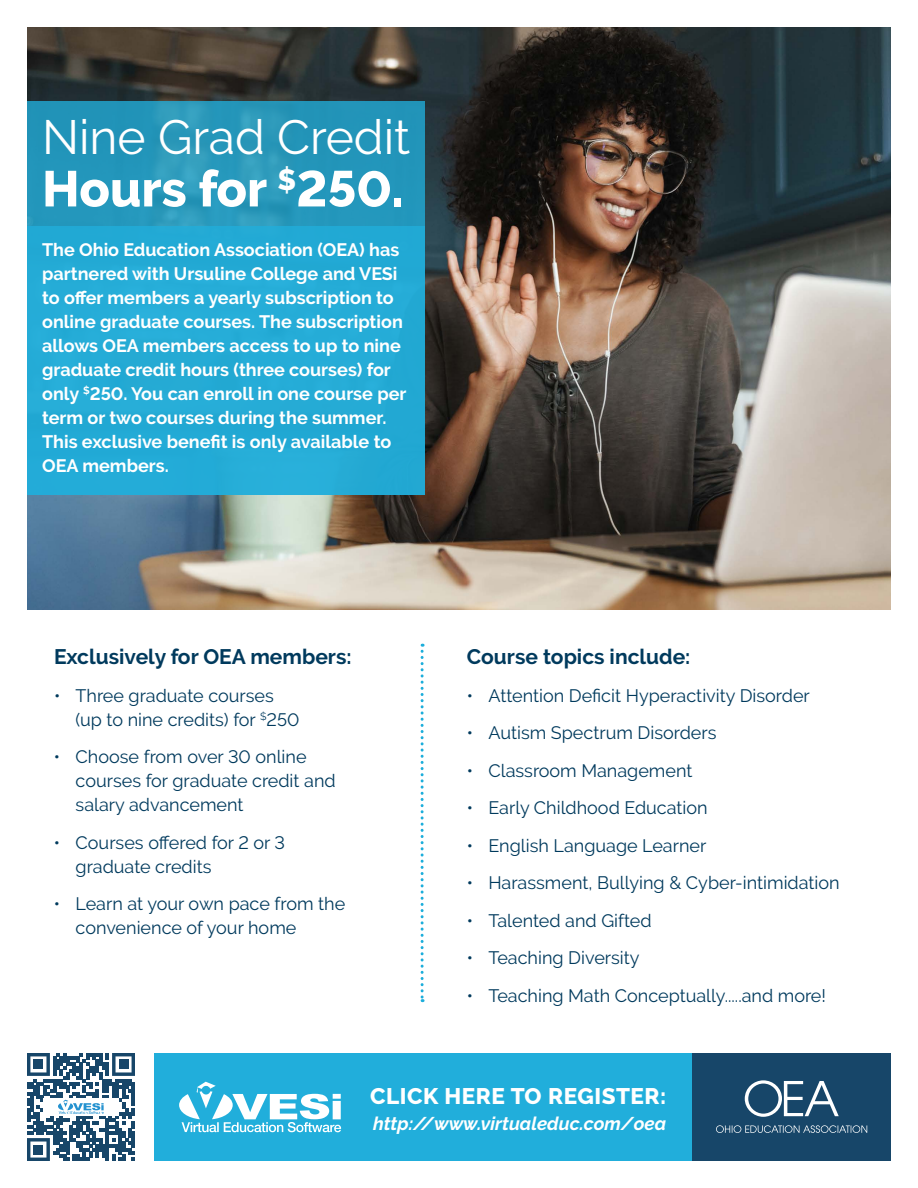
<style>
.page{position:relative;width:918px;height:1188px;background:#fff}
.page>*{position:absolute;margin:0;border:0;box-sizing:border-box;transform-origin:0 0}
.t1{font:800 50.25px "Raleway";color:#fff}
.t2{font:48px "Raleway";color:#fff}
.t3{font:800 22.5px "Raleway";letter-spacing:.025em;color:#fff}
.t4{font:700 21px "Raleway";color:#003a5d}
.t5{font:italic 700 18.45px "Raleway";color:#fff}
.t6{font:18px/24px "Raleway";color:#003a5d}
.t7{font:700 18px/24px "Raleway";color:#fff}
</style>
<div class="page">
<img style="left:27px;top:27px;width:864px;height:582px">
<svg style="left:27px;top:102px;width:397px;height:124px;background:#2596ba"></svg>
<div style="left:154px;top:1053px;width:541px;height:108px;background:#21aedb"></div>
<div style="left:692px;top:1053px;width:199px;height:108px;background:#174669"></div>
<svg style="left:745px;top:1080px;width:94px;height:37px"></svg>
<svg style="left:716px;top:1125px;width:151px;height:8px"></svg>
<svg style="left:179px;top:1082px;width:162px;height:50px"></svg>
<svg style="left:27px;top:1053px;width:108px;height:108px"></svg>
<svg style="left:421px;top:644px;width:3px;height:358px"></svg>
<div style="left:27px;top:226px;width:397px;height:269px;background:#21aedb"></div>
<h2 class="t2" style="left:42px;top:109px;width:370px">Nine Grad Credit</h2>
<h1 class="t1" style="left:42px;top:160px;width:363px">Hours for <sup>$</sup>250.</h1>
<p class="t7" style="left:42px;top:238px;width:366px">The Ohio Education Association (OEA) has partnered with Ursuline College and VESi to offer members a yearly subscription to online graduate courses. The subscription allows OEA members access to up to nine graduate credit hours (three courses) for only <sup>$</sup>250. You can enroll in one course per term or two courses during the summer.<br>This exclusive benefit is only available to OEA members.</p>
<p class="t4" style="left:54px;top:645px;width:299px">Exclusively for OEA members:</p>
<p class="t6" style="left:76px;top:683px;width:225px;text-indent:-22px">• Three graduate courses (up to nine credits) for <sup>$</sup>250</p>
<p class="t6" style="left:76px;top:745px;width:262px;text-indent:-22px">• Choose from over 30 online courses for graduate credit and salary advancement</p>
<p class="t6" style="left:76px;top:830px;width:211px;text-indent:-22px">• Courses offered for 2 or 3 graduate credits</p>
<p class="t6" style="left:76px;top:892px;width:271px;text-indent:-22px">• Learn at your own pace from the convenience of your home</p>
<p class="t4" style="left:467px;top:645px;width:225px">Course topics include:</p>
<p class="t6" style="left:467px;top:683px;width:345px">• Attention Deficit Hyperactivity Disorder</p>
<p class="t6" style="left:467px;top:721px;width:251px">• Autism Spectrum Disorders</p>
<p class="t6" style="left:467px;top:758px;width:227px">• Classroom Management</p>
<p class="t6" style="left:467px;top:796px;width:242px">• Early Childhood Education</p>
<p class="t6" style="left:467px;top:833px;width:241px">• English Language Learner</p>
<p class="t6" style="left:467px;top:871px;width:374px">• Harassment, Bullying &amp; Cyber-intimidation</p>
<p class="t6" style="left:467px;top:908px;width:186px">• Talented and Gifted</p>
<p class="t6" style="left:467px;top:946px;width:174px">• Teaching Diversity</p>
<p class="t6" style="left:467px;top:983px;width:361px">• Teaching Math Conceptually.....and more!</p>
<p class="t3" style="left:370px;top:1084px;width:298px">CLICK HERE TO REGISTER:</p>
<p class="t5" style="left:373px;top:1113px;width:295px">http://www.virtualeduc.com/oea</p>
</div>
